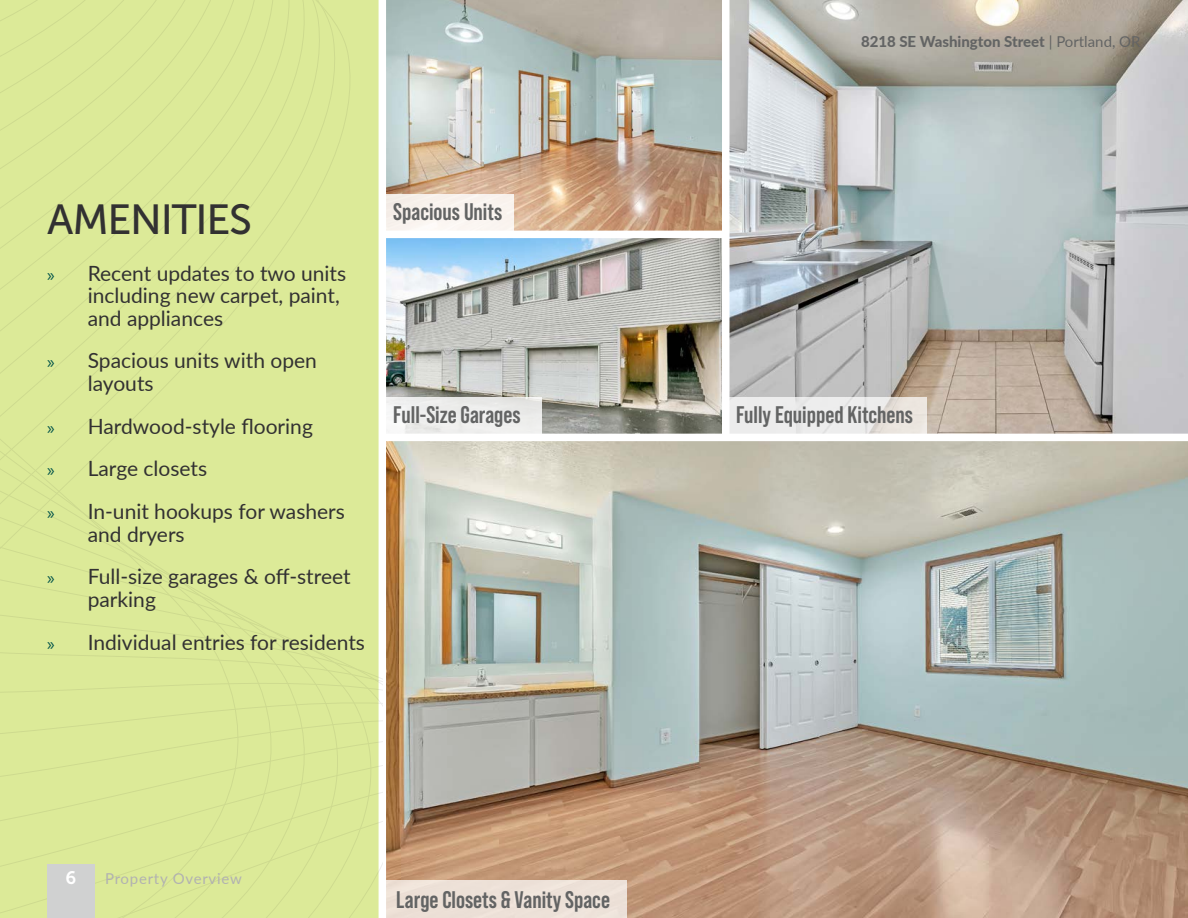
<style>
.page{position:relative;width:1188px;height:918px;background:#fff}
.page>*{position:absolute;margin:0;border:0;box-sizing:border-box;transform-origin:0 0}
.t1{font:42px "Museo Sans 500";letter-spacing:-.03em;color:#323132}
.Property_Higlights{font:700 24px "Bebas Neue Pro";color:#636464}
.t2{font:21px/22.5px "Lato";color:#323132}
.t3{font:18px "Museo 700";color:#fff}
.t4{font:800 15px "Lato";color:#636464}
.t5{font:15px "Lato";letter-spacing:.05em;color:#b1b1b1}
.s1{font-weight:400}
.s2{font-family:"Myriad Pro";font-size:18px;color:#005249}
</style>
<div class="page">
<img style="left:386px;top:441px;width:802px;height:477px">
<img style="left:386px;top:0;width:336px;height:231px">
<img style="left:386px;top:238px;width:336px;height:196px">
<svg style="left:730px;top:0;width:458px;height:434px;background:#b8b9b7"></svg>
<div style="left:385px;top:194px;width:129px;height:38px;background:#f9f3ef"></div>
<div style="left:385px;top:397px;width:157px;height:38px;background:#eeeeed"></div>
<svg style="left:730px;top:397px;width:197px;height:37px;background:#ebe9e8"></svg>
<div style="left:0;top:0;width:382px;height:918px;background:#dcea98"></div>
<div style="left:382px;top:434px;width:806px;height:7px;background:#fff"></div>
<div style="left:386px;top:880px;width:240px;height:38px;background:#ede1d8"></div>
<div style="left:47px;top:865px;width:48px;height:53px;background:#d0d1d1"></div>
<p class="t4" style="left:861px;top:31px;width:281px">8218 SE Washington Street <span class="s1">| Portland, OR</span></p>
<p class="t1" style="left:47px;top:197px;width:206px">AMENITIES</p>
<p class="t2" style="left:88px;top:261px;width:260px;text-indent:-40px"><span class="s2">»</span> Recent updates to two units including new carpet, paint, and appliances</p>
<p class="t2" style="left:88px;top:349px;width:231px;text-indent:-40px"><span class="s2">»</span> Spacious units with open layouts</p>
<p class="t2" style="left:47px;top:414px;width:267px"><span class="s2">»</span> Hardwood-style flooring</p>
<p class="t2" style="left:47px;top:457px;width:161px"><span class="s2">»</span> Large closets</p>
<p class="t2" style="left:88px;top:499px;width:259px;text-indent:-40px"><span class="s2">»</span> In-unit hookups for washers and dryers</p>
<p class="t2" style="left:88px;top:565px;width:264px;text-indent:-40px"><span class="s2">»</span> Full-size garages &amp; off-street parking</p>
<p class="t2" style="left:47px;top:630px;width:319px"><span class="s2">»</span> Individual entries for residents</p>
<p class="Property_Higlights" style="left:393px;top:198px;width:110px">Spacious Units</p>
<p class="Property_Higlights" style="left:393px;top:401px;width:129px">Full-Size Garages</p>
<p class="Property_Higlights" style="left:736px;top:401px;width:179px">Fully Equipped Kitchens</p>
<p class="t3" style="left:66px;top:868px;width:12px">6</p>
<p class="t5" style="left:105px;top:867px;width:138px">Property Overview</p>
<p class="Property_Higlights" style="left:396px;top:886px;width:215px">Large Closets &amp; Vanity Space</p>
</div>
